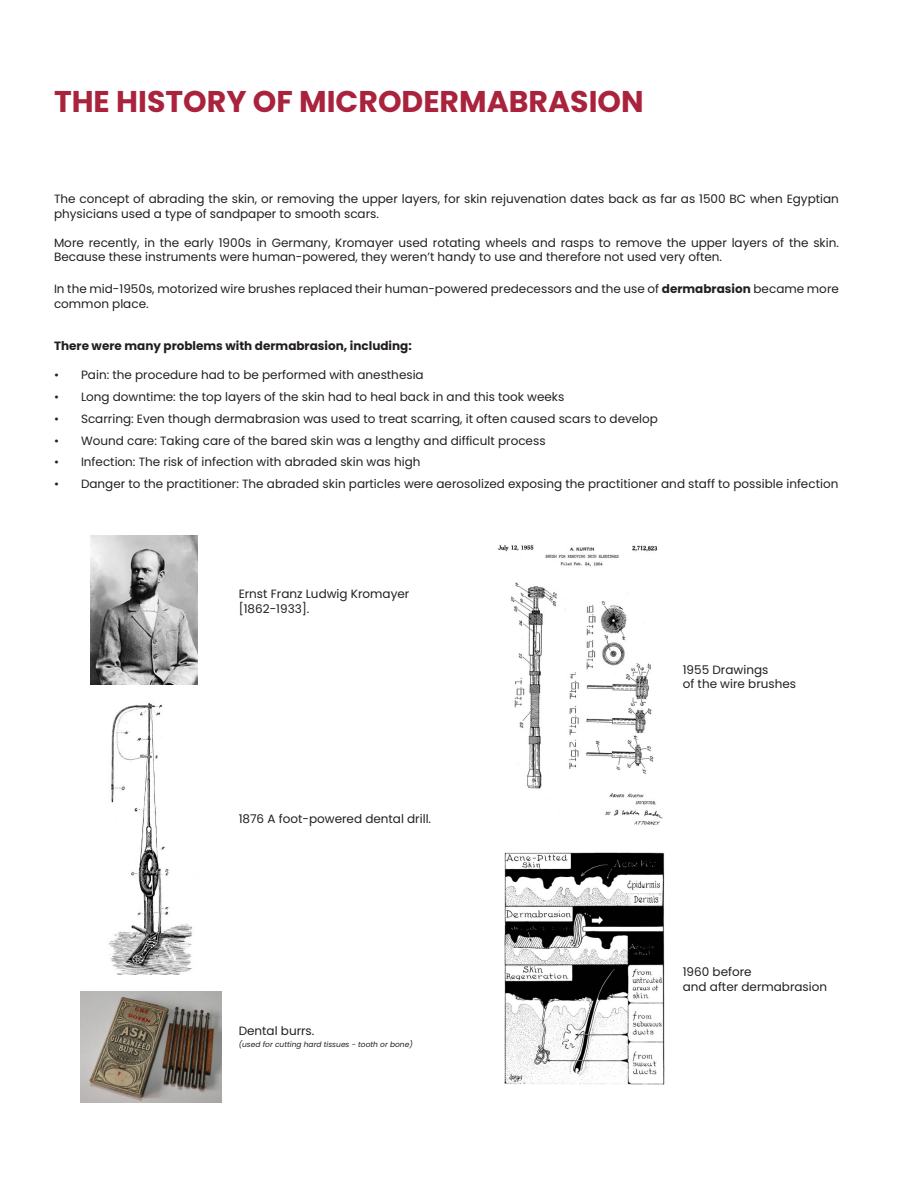
<style>
.page{position:relative;width:918px;height:1188px;background:#fff}
.page>*{position:absolute;margin:0;border:0;box-sizing:border-box;transform-origin:0 0}
.t1{font:700 30px "Poppins";color:#a9233d}
.Text{font:12px/14.4px "Poppins";color:#231f20}
.Bold_Words{font:700 12px "Poppins";color:#231f20}
.Text-2{font:italic 7.5px "Poppins";color:#231f20}
.s1{font-weight:700}
</style>
<div class="page">
<img style="left:90px;top:535px;width:108px;height:150px">
<img style="left:108px;top:703px;width:85px;height:271px">
<img style="left:81px;top:991px;width:140px;height:111px">
<img style="left:498px;top:545px;width:165px;height:280px">
<img style="left:505px;top:852px;width:160px;height:232px">
<p class="t1" style="left:54px;top:84px;width:591px">THE HISTORY OF MICRODERMABRASION</p>
<p class="Text" style="left:54px;top:192px;width:786px">The concept of abrading the skin, or removing the upper layers, for skin rejuvenation dates back as far as 1500 BC when Egyptian physicians used a type of sandpaper to smooth scars.</p>
<p class="Text" style="left:54px;top:235px;width:786px">More recently, in the early 1900s in Germany, Kromayer used rotating wheels and rasps to remove the upper layers of the skin.<br>Because these instruments were human-powered, they weren’t handy to use and therefore not used very often.</p>
<p class="Text" style="left:54px;top:282px;width:786px">In the mid-1950s, motorized wire brushes replaced their human-powered predecessors and the use of <span class="s1">dermabrasion</span> became more common place.</p>
<p class="Bold_Words" style="left:54px;top:339px;width:359px">There were many problems with dermabrasion, including:</p>
<p class="Text" style="left:54px;top:368px;width:371px">• Pain: the procedure had to be performed with anesthesia</p>
<p class="Text" style="left:54px;top:390px;width:512px">• Long downtime: the top layers of the skin had to heal back in and this took weeks</p>
<p class="Text" style="left:54px;top:412px;width:606px">• Scarring: Even though dermabrasion was used to treat scarring, it often caused scars to develop</p>
<p class="Text" style="left:54px;top:433px;width:493px">• Wound care: Taking care of the bared skin was a lengthy and difficult process</p>
<p class="Text" style="left:54px;top:455px;width:368px">• Infection: The risk of infection with abraded skin was high</p>
<p class="Text" style="left:54px;top:477px;width:786px">• Danger to the practitioner: The abraded skin particles were aerosolized exposing the practitioner and staff to possible infection</p>
<p class="Text" style="left:239px;top:587px;width:172px">Ernst Franz Ludwig Kromayer</p>
<p class="Text" style="left:239px;top:602px;width:72px">[1862-1933].</p>
<p class="Text" style="left:239px;top:812px;width:194px">1876 A foot-powered dental drill.</p>
<p class="Text" style="left:239px;top:1023px;width:77px">Dental burrs.</p>
<p class="Text-2" style="left:239px;top:1040px;width:176px">(used for cutting hard tissues - tooth or bone)</p>
<p class="Text" style="left:683px;top:663px;width:87px">1955 Drawings</p>
<p class="Text" style="left:683px;top:677px;width:115px">of the wire brushes</p>
<p class="Text" style="left:683px;top:965px;width:70px">1960 before</p>
<p class="Text" style="left:683px;top:980px;width:146px">and after dermabrasion</p>
</div>
